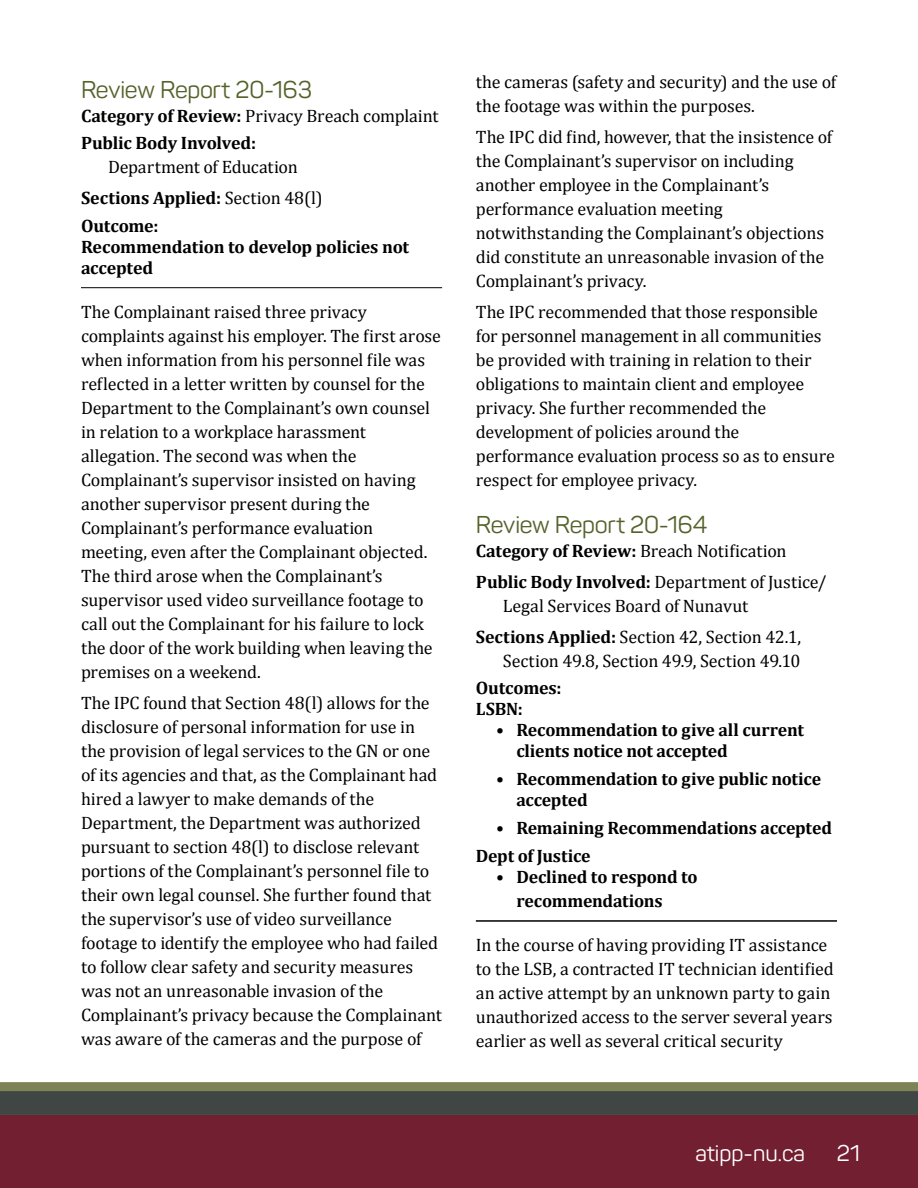
<style>
.page{position:relative;width:918px;height:1188px;background:#fff}
.page>*{position:absolute;margin:0;border:0;box-sizing:border-box;transform-origin:0 0}
.t1{font:24px "Panton W01";letter-spacing:-.01em;color:#55622b}
.t2{font:22.5px "Panton W01";color:#fff}
.t3{font:18px/24px "Cambria";letter-spacing:-.005em;color:#000}
.t4{font:700 18px/21px "Cambria";letter-spacing:-.015em;color:#000}
.s1{font-weight:400}
.s2{font-weight:700}
</style>
<div class="page">
<svg style="left:0;top:1082px;width:918px;height:33px;background:#50574a"></svg>
<div style="left:0;top:1115px;width:918px;height:73px;background:#722031"></div>
<hr style="left:476px;top:920px;width:361px;height:2px;background:#000">
<hr style="left:81px;top:287px;width:361px;height:1px;background:#000">
<h1 class="t1" style="left:81px;top:76px;width:233px">Review Report 20-163</h1>
<p class="t4" style="left:81px;top:101px;width:359px;line-height:27.8px">Category of Review: <span class="s1">Privacy Breach complaint<br></span>Public Body Involved:</p>
<p class="t3" style="left:81px;top:152px;width:243px;line-height:30.8px;text-align:center">Department of Education<br><span class="s2">Sections Applied:</span> Section 48(l)</p>
<p class="t4" style="left:81px;top:215px;width:330px">Outcome:<br>Recommendation to develop policies not accepted</p>
<p class="t3" style="left:81px;top:300px;width:361px">The Complainant raised three privacy complaints against his employer. The first arose when information from his personnel file was reflected in a letter written by counsel for the Department to the Complainant’s own counsel in relation to a workplace harassment allegation. The second was when the Complainant’s supervisor insisted on having another supervisor present during the Complainant’s performance evaluation meeting, even after the Complainant objected.<br>The third arose when the Complainant’s supervisor used video surveillance footage to call out the Complainant for his failure to lock the door of the work building when leaving the premises on a weekend.</p>
<p class="t3" style="left:81px;top:691px;width:363px">The IPC found that Section 48(l) allows for the disclosure of personal information for use in the provision of legal services to the GN or one of its agencies and that, as the Complainant had hired a lawyer to make demands of the Department, the Department was authorized pursuant to section 48(l) to disclose relevant portions of the Complainant’s personnel file to their own legal counsel. She further found that the supervisor’s use of video surveillance footage to identify the employee who had failed to follow clear safety and security measures was not an unreasonable invasion of the Complainant’s privacy because the Complainant was aware of the cameras and the purpose of</p>
<p class="t3" style="left:476px;top:70px;width:362px">the cameras (safety and security) and the use of the footage was within the purposes.</p>
<p class="t3" style="left:476px;top:125px;width:358px">The IPC did find, however, that the insistence of the Complainant’s supervisor on including another employee in the Complainant’s performance evaluation meeting notwithstanding the Complainant’s objections did constitute an unreasonable invasion of the Complainant’s privacy.</p>
<p class="t3" style="left:476px;top:300px;width:361px">The IPC recommended that those responsible for personnel management in all communities be provided with training in relation to their obligations to maintain client and employee privacy. She further recommended the development of policies around the performance evaluation process so as to ensure respect for employee privacy.</p>
<h1 class="t1" style="left:476px;top:511px;width:233px">Review Report 20-164</h1>
<p class="t3" style="left:476px;top:536px;width:352px;line-height:30.8px"><span class="s2">Category of Review:</span> Breach Notification<br><span class="s2">Public Body Involved:</span> Department of Justice/</p>
<p class="t3" style="left:476px;top:590px;width:327px;line-height:30.8px;text-indent:27px">Legal Services Board of Nunavut<br><span class="s2">Sections Applied:</span> Section 42, Section 42.1,</p>
<p class="t3" style="left:503px;top:648px;width:299px">Section 49.8, Section 49.9, Section 49.10</p>
<p class="t4" style="left:476px;top:677px;width:87px">Outcomes:<br>LSBN:</p>
<p class="t4" style="left:516px;top:719px;width:289px;text-indent:-20px"><span class="s1">•</span> Recommendation to give all current clients notice not accepted</p>
<p class="t4" style="left:516px;top:768px;width:306px;text-indent:-20px"><span class="s1">•</span> Recommendation to give public notice accepted</p>
<p class="t4" style="left:476px;top:814px;width:358px;line-height:27.8px;text-indent:20px"><span class="s1">•</span> Remaining Recommendations accepted<br>Dept of Justice</p>
<p class="t4" style="left:516px;top:864px;width:183px;line-height:24px;text-indent:-20px"><span class="s1">•</span> Declined to respond to recommendations</p>
<p class="t3" style="left:476px;top:933px;width:359px">In the course of having providing IT assistance to the LSB, a contracted IT technician identified an active attempt by an unknown party to gain unauthorized access to the server several years earlier as well as several critical security</p>
<p class="t2" style="left:696px;top:1141px;width:111px">atipp-nu.ca</p>
<p class="t2" style="left:837px;top:1140px;width:25px">21</p>
</div>
